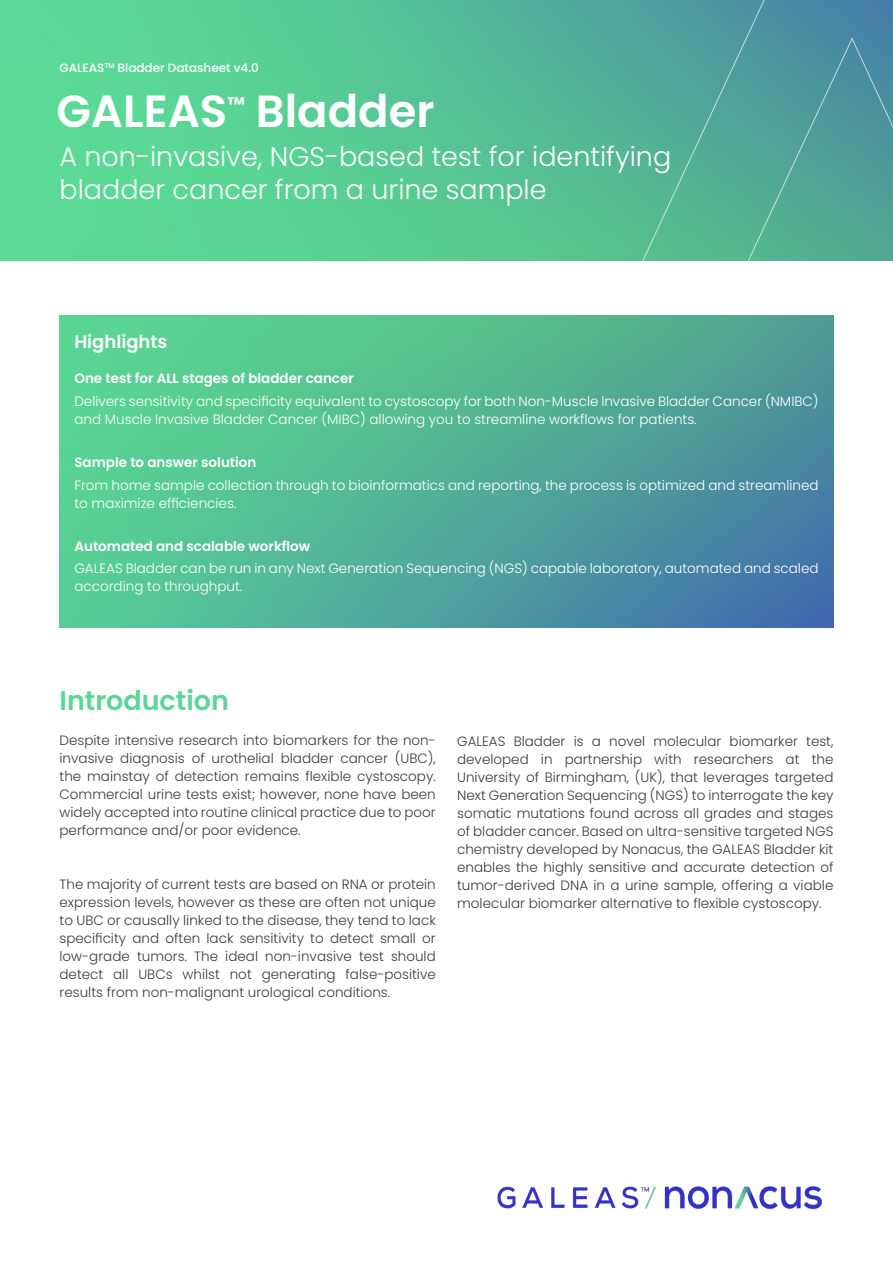
<style>
.page{position:relative;width:893px;height:1263px;background:#fff}
.page>*{position:absolute;margin:0;border:0;box-sizing:border-box;transform-origin:0 0}
.Cover_title{font:600 45px "Poppins";color:#fff}
.Cover_sub_title{font:300 27px "Poppins";color:#fff}
.Section_title{font:600 27px "Poppins";color:#5ad796}
.Highlights_box_title{font:600 18px "Poppins";color:#fff}
.Body_copy{font:300 13.5px/18px "Poppins";color:#3c3c3c;text-align:justify}
.Highlights_body_copy{font:300 13.5px/18px "Poppins";color:#fff}
.Highlights_content_sub_title{font:600 13.5px "Poppins";color:#fff}
.t1{font:500 12px "Poppins";color:#fff}
</style>
<div class="page">
<img style="left:0;top:0;width:575px;height:260px">
<svg style="left:575px;top:0;width:318px;height:260px;background:#50a598"></svg>
<img style="left:60px;top:316px;width:773px;height:311px">
<img style="left:497px;top:1186px;width:325px;height:24px">
<p class="t1" style="left:60px;top:61px;width:201px">GALEAS<sup>TM</sup> Bladder Datasheet v4.0</p>
<p class="Cover_title" style="left:56px;top:85px;width:380px">GALEAS<sup>™</sup> Bladder</p>
<p class="Cover_sub_title" style="left:60px;top:141px;width:613px">A non-invasive, NGS-based test for identifying</p>
<p class="Cover_sub_title" style="left:60px;top:174px;width:489px">bladder cancer from a urine sample</p>
<p class="Highlights_box_title" style="left:74px;top:332px;width:94px">Highlights</p>
<p class="Highlights_content_sub_title" style="left:74px;top:371px;width:281px">One test for ALL stages of bladder cancer</p>
<p class="Highlights_body_copy" style="left:74px;top:392px;width:746px">Delivers sensitivity and specificity equivalent to cystoscopy for both Non-Muscle Invasive Bladder Cancer (NMIBC) and Muscle Invasive Bladder Cancer (MIBC) allowing you to streamline workflows for patients.</p>
<p class="Highlights_content_sub_title" style="left:74px;top:455px;width:184px">Sample to answer solution</p>
<p class="Highlights_body_copy" style="left:74px;top:476px;width:746px">From home sample collection through to bioinformatics and reporting, the process is optimized and streamlined to maximize efficiencies.</p>
<p class="Highlights_content_sub_title" style="left:74px;top:538px;width:237px">Automated and scalable workflow</p>
<p class="Highlights_body_copy" style="left:74px;top:560px;width:746px">GALEAS Bladder can be run in any Next Generation Sequencing (NGS) capable laboratory, automated and scaled according to throughput.</p>
<p class="Section_title" style="left:60px;top:685px;width:171px">Introduction</p>
<p class="Body_copy" style="left:60px;top:732px;width:378px">Despite intensive research into biomarkers for the non&shy;invasive diagnosis of urothelial bladder cancer (UBC), the mainstay of detection remains flexible cystoscopy.<br>Commercial urine tests exist; however, none have been widely accepted into routine clinical practice due to poor performance and/or poor evidence.</p>
<p class="Body_copy" style="left:60px;top:876px;width:378px">The majority of current tests are based on RNA or protein expression levels, however as these are often not unique to UBC or causally linked to the disease, they tend to lack specificity and often lack sensitivity to detect small or low-grade tumors. The ideal non-invasive test should detect all UBCs whilst not generating false-positive results from non-malignant urological conditions.</p>
<p class="Body_copy" style="left:457px;top:732px;width:378px">GALEAS Bladder is a novel molecular biomarker test, developed in partnership with researchers at the University of Birmingham, (UK), that leverages targeted Next Generation Sequencing (NGS) to interrogate the key somatic mutations found across all grades and stages of bladder cancer. Based on ultra-sensitive targeted NGS chemistry developed by Nonacus, the GALEAS Bladder kit enables the highly sensitive and accurate detection of tumor-derived DNA in a urine sample, offering a viable molecular biomarker alternative to flexible cystoscopy.</p>
</div>
